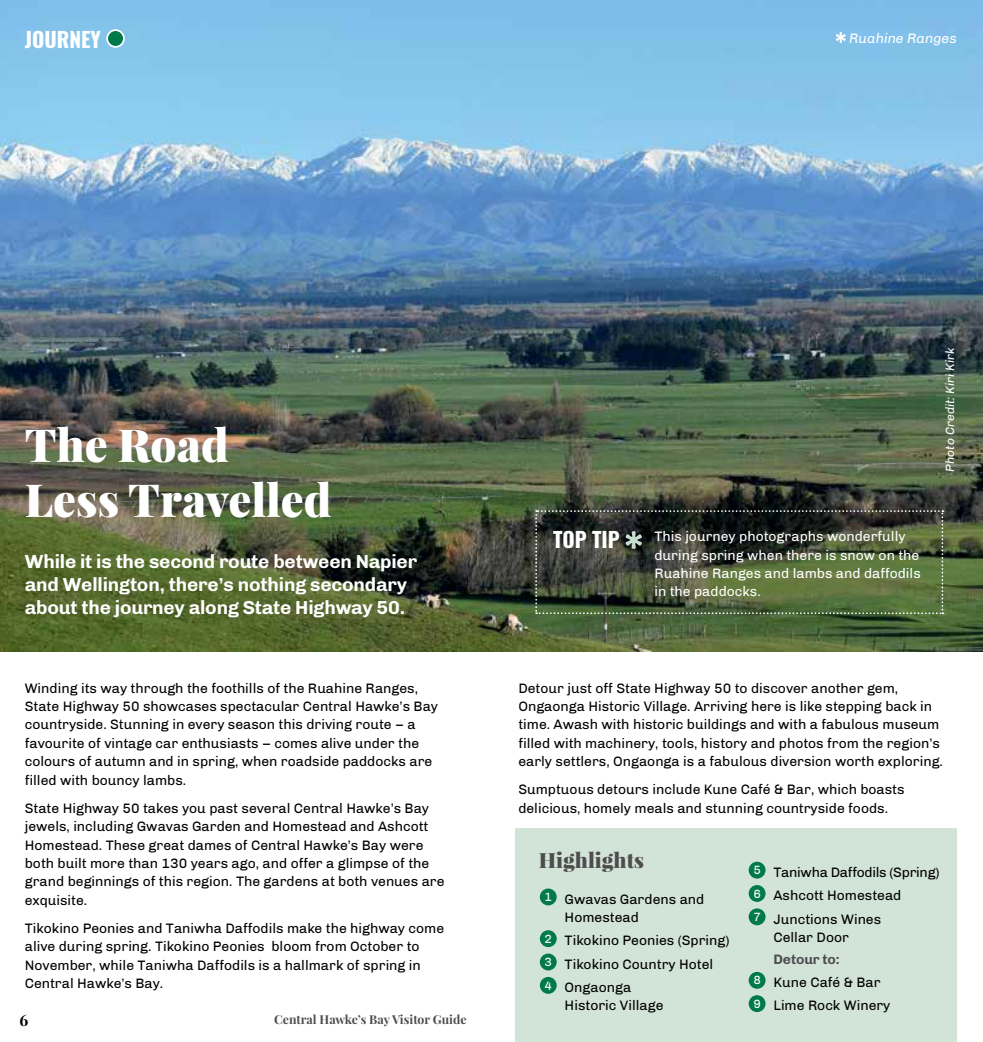
<style>
.page{position:relative;width:983px;height:1042px;background:#fff}
.page>*{position:absolute;margin:0;border:0;box-sizing:border-box;transform-origin:0 0}
.t1{font:900 45.5px/54.6px "Playfair Display";color:#fff}
.t2{font:700 21px "Oswald";color:#fff}
.t3{font:900 21px "Playfair Display";color:#4d4d4f}
.t4{font:700 19.25px/23.1px "Chivo";letter-spacing:-.01em;color:#fff}
.t5{font:700 15.75px "Playfair Display";color:#000}
.t6{font:14px/18.4px "Chivo";color:#000}
.t7{font:14px/18.4px "Chivo";color:#fff}
.t8{font:italic 14px "Chivo";color:#fff}
.t9{font:700 12.25px "Playfair Display";color:#4d4d4f}
.t10{font:italic 12.25px "Chivo";color:#fff}
.s1{font-weight:700;color:#4d4d4f}
</style>
<div class="page">
<img style="left:0;top:0;width:982px;height:651px">
<svg style="left:835px;top:32px;width:10px;height:11px"></svg>
<div style="left:515px;top:828px;width:441px;height:214px;background:#d2e3d7"></div>
<div style="left:107px;top:30px;width:17px;height:17px;background:#007a48;border-radius:50%"></div>
<div style="left:106px;top:29px;width:19px;height:19px;border:2px solid #fff;border-radius:50%"></div>
<svg style="left:535px;top:510px;width:408px;height:104px;background:#444f36"></svg>
<div style="left:539px;top:888px;width:17px;height:17px;background:#007a48;border-radius:50%"></div>
<div style="left:539px;top:930px;width:17px;height:17px;background:#007a48;border-radius:50%"></div>
<div style="left:539px;top:953px;width:17px;height:17px;background:#007a48;border-radius:50%"></div>
<div style="left:539px;top:977px;width:17px;height:17px;background:#007a48;border-radius:50%"></div>
<div style="left:748px;top:861px;width:17px;height:17px;background:#007a48;border-radius:50%"></div>
<div style="left:748px;top:885px;width:17px;height:17px;background:#007a48;border-radius:50%"></div>
<div style="left:748px;top:908px;width:17px;height:17px;background:#007a48;border-radius:50%"></div>
<div style="left:748px;top:972px;width:17px;height:17px;background:#007a48;border-radius:50%"></div>
<div style="left:748px;top:995px;width:17px;height:17px;background:#007a48;border-radius:50%"></div>
<h2 class="t2" style="left:25px;top:25px;width:78px">JOURNEY</h2>
<p class="t8" style="left:849px;top:30px;width:109px">Ruahine Ranges</p>
<h1 class="t1" style="left:25px;top:417px;width:308px">The Road<br>Less Travelled</h1>
<h3 class="t4" style="left:25px;top:550px;width:393px">While it is the second route between Napier and Wellington, there’s nothing secondary about the journey along State Highway 50.</h3>
<p class="t6" style="left:25px;top:679px;width:414px">Winding its way through the foothills of the Ruahine Ranges, State Highway 50 showcases spectacular Central Hawke’s Bay countryside. Stunning in every season this driving route – a favourite of vintage car enthusiasts – comes alive under the colours of autumn and in spring, when roadside paddocks are filled with bouncy lambs.</p>
<p class="t6" style="left:25px;top:799px;width:421px">State Highway 50 takes you past several Central Hawke’s Bay jewels, including Gwavas Garden and Homestead and Ashcott Homestead. These great dames of Central Hawke’s Bay were both built more than 130 years ago, and offer a glimpse of the grand beginnings of this region. The gardens at both venues are exquisite.</p>
<p class="t6" style="left:25px;top:919px;width:421px">Tikokino Peonies and Taniwha Daffodils make the highway come alive during spring. Tikokino Peonies bloom from October to November, while Taniwha Daffodils is a hallmark of spring in Central Hawke’s Bay.</p>
<p class="t5" style="left:20px;top:1010px;width:10px">6</p>
<p class="t9" style="left:274px;top:1011px;width:194px">Central Hawke’s Bay Visitor Guide</p>
<h2 class="t2" style="left:553px;top:525px;width:68px">TOP TIP</h2>
<p class="t7" style="left:654px;top:527px;width:268px">This journey photographs wonderfully during spring when there is snow on the Ruahine Ranges and lambs and daffodils in the paddocks.</p>
<p class="t10" style="left:942px;top:472px;width:126px;rotate:-90deg">Photo Credit: Kiri Kirk</p>
<p class="t6" style="left:518px;top:679px;width:426px">Detour just off State Highway 50 to discover another gem, Ongaonga Historic Village. Arriving here is like stepping back in time. Awash with historic buildings and with a fabulous museum filled with machinery, tools, history and photos from the region’s early settlers, Ongaonga is a fabulous diversion worth exploring.</p>
<p class="t6" style="left:518px;top:780px;width:387px">Sumptuous detours include Kune Café &amp; Bar, which boasts delicious, homely meals and stunning countryside foods.</p>
<h2 class="t3" style="left:538px;top:846px;width:107px">Highlights</h2>
<p class="t6" style="left:564px;top:889px;width:141px;text-indent:-20px"><sup>1</sup> Gwavas Gardens and<br>Homestead</p>
<p class="t6" style="left:544px;top:929px;width:186px;line-height:23.3px"><sup>2</sup> Tikokino Peonies (Spring)<br><sup>3</sup> Tikokino Country Hotel<br><sup>4</sup> Ongaonga</p>
<p class="t6" style="left:564px;top:996px;width:100px">Historic Village</p>
<p class="t6" style="left:753px;top:860px;width:187px;line-height:23.3px"><sup>5</sup> Taniwha Daffodils (Spring)<br><sup>6</sup> Ashcott Homestead<br><sup>7</sup> Junctions Wines</p>
<p class="t6" style="left:773px;top:928px;width:77px">Cellar Door</p>
<p class="t6" style="left:753px;top:947px;width:138px;line-height:23.3px;text-indent:20px"><span class="s1">Detour to:<br></span><sup>8</sup> Kune Café &amp; Bar<br><sup>9</sup> Lime Rock Winery</p>
</div>
